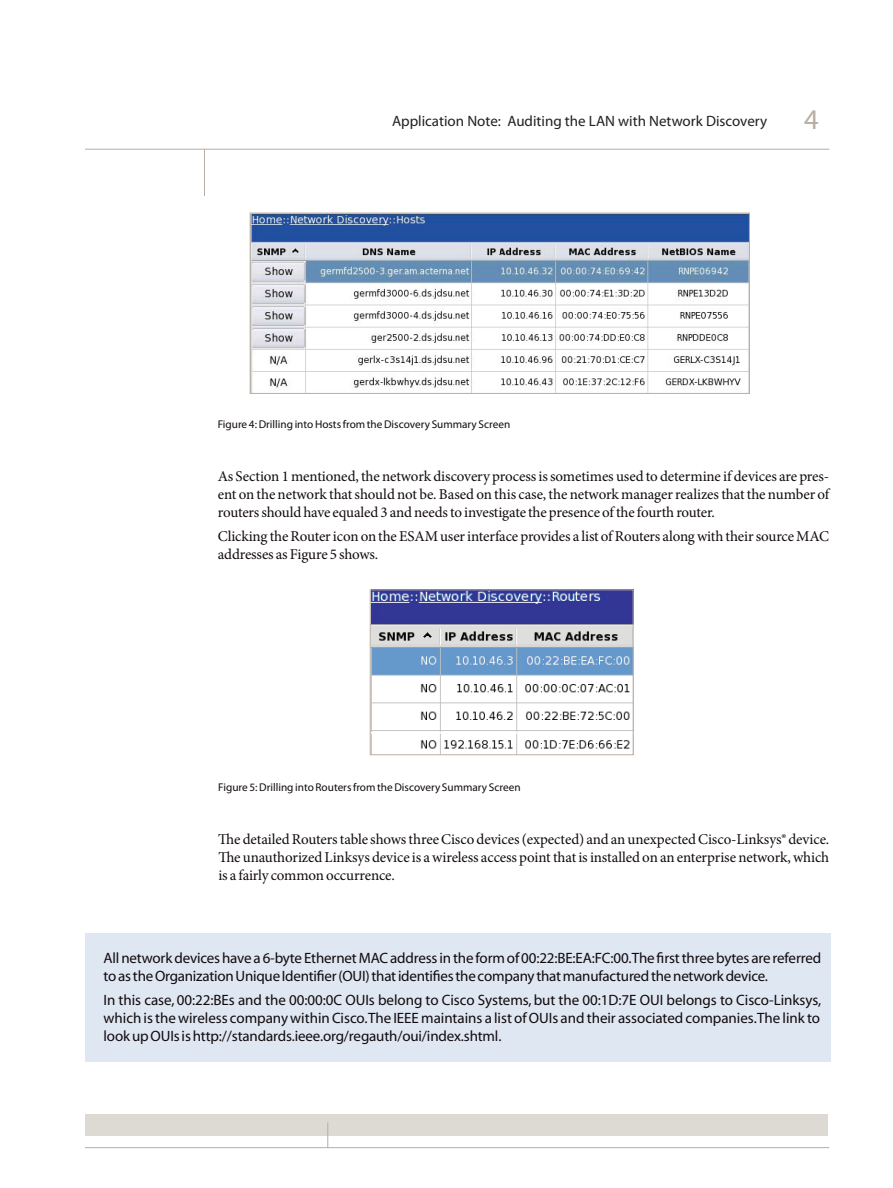
<style>
.page{position:relative;width:893px;height:1188px;background:#fff}
.page>*{position:absolute;margin:0;border:0;box-sizing:border-box;transform-origin:0 0}
.t1{font:28.5px "Myriad Pro";color:#b8ada1}
.t2{font:15px/18px "Minion Pro";letter-spacing:-.01em;color:#110a0c;text-align:justify}
.t3{font:15px/18px "Myriad";letter-spacing:-.015em;color:#110a0c}
.t4{font:15px "Myriad Pro";color:#231f20}
.t5{font:11.25px "Myriad Pro";color:#110a0c}
</style>
<div class="page">
<div style="left:85px;top:1114px;width:743px;height:21px;background:#dcdad3"></div>
<hr style="left:85px;top:1147px;width:744px;height:1px;background:#b8ada1">
<svg style="left:327px;top:1123px;width:1px;height:24px"></svg>
<hr style="left:85px;top:149px;width:744px;height:1px;background:#b8ada1">
<hr style="left:204px;top:149px;width:1px;height:47px;background:#b8ada1">
<div style="left:85px;top:933px;width:746px;height:129px;background:#dfe7f3"></div>
<img style="left:252px;top:215px;width:496px;height:177px">
<div style="left:250px;top:213px;width:500px;height:181px;border:1px solid #bbb1a3"></div>
<img style="left:372px;top:592px;width:259px;height:161px">
<div style="left:370px;top:590px;width:263px;height:165px;border:1px solid #bbb1a3"></div>
<p class="t4" style="left:392px;top:112px;width:377px">Application Note: Auditing the LAN with Network Discovery</p>
<h1 class="t1" style="left:804px;top:101px;width:16px">4</h1>
<p class="t5" style="left:218px;top:417px;width:294px">Figure 4: Drilling into Hosts from the Discovery Summary Screen</p>
<p class="t2" style="left:218px;top:467px;width:613px">As Section 1 mentioned,the network discovery processissometimes used to determine if devices are pres&shy;ent on the network thatshould not be. Based on this case,the network managerrealizesthatthe number of routersshould have equaled 3 and needsto investigate the presence ofthe fourth router.</p>
<p class="t2" style="left:218px;top:528px;width:613px">Clicking theRoutericon on theESAMuserinterface provides a list ofRouters alongwith theirsourceMAC addresses as Figure 5 shows.</p>
<p class="t5" style="left:218px;top:780px;width:304px">Figure 5: Drilling into Routers from the Discovery Summary Screen</p>
<p class="t2" style="left:218px;top:830px;width:612px">The detailedRouterstable showsthreeCisco devices(expected) and an unexpectedCisco-Linksys® device.<br>The unauthorized Linksys device is awireless access pointthatisinstalled on an enterprise network,which is a fairly common occurrence.</p>
<p class="t3" style="left:104px;top:950px;width:719px">All network devices have a 6-byte Ethernet MAC address in the form of 00:22:BE:EA:FC:00.The first three bytes are referred to as the Organization Unique Identifier (OUI) that identifies the company that manufactured the network device.</p>
<p class="t3" style="left:104px;top:992px;width:719px;text-align:justify">In this case, 00:22:BEs and the 00:00:0C OUIs belong to Cisco Systems, but the 00:1D:7E OUI belongs to Cisco-Linksys, which is the wireless company within Cisco.The IEEE maintains a list of OUIs and their associated companies.The link to look up OUIs is http://standards.ieee.org/regauth/oui/index.shtml.</p>
</div>
